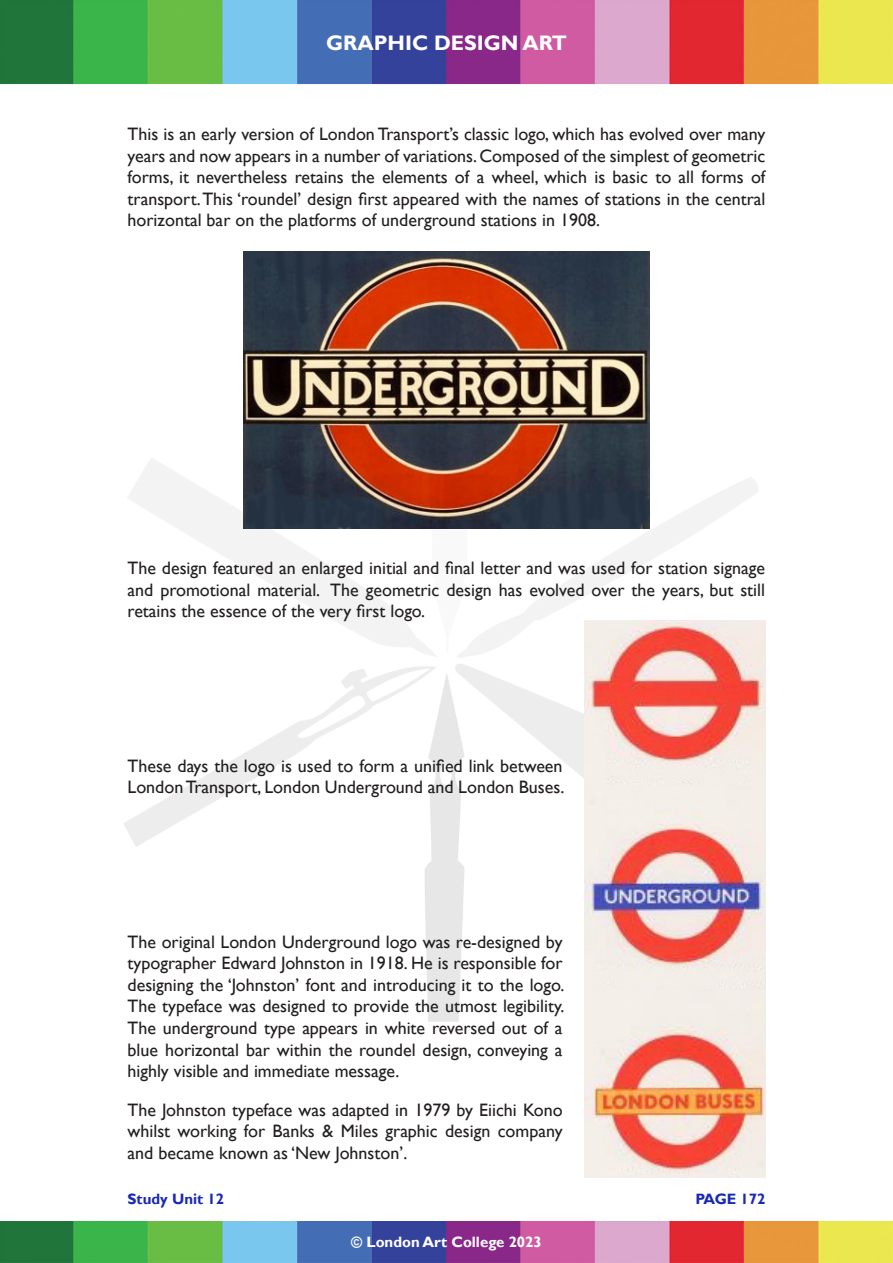
<style>
.page{position:relative;width:893px;height:1263px;background:#fff}
.page>*{position:absolute;margin:0;border:0;box-sizing:border-box;transform-origin:0 0}
.t1{font:700 21px "Gill Sans";color:#fff}
.t2{font:18px/21.6px "Gill Sans";color:#231f20;text-align:justify}
.t3{font:700 15px "Gill Sans";color:#fff}
.t4{font:700 15px "Gill Sans";color:#1a29b5}
</style>
<div class="page">
<img style="left:0;top:0;width:893px;height:1263px">
<img style="left:0;top:85px;width:893px;height:1136px">
<img style="left:244px;top:251px;width:405px;height:278px">
<img style="left:585px;top:621px;width:180px;height:557px">
<p class="t1" style="left:326px;top:30px;width:242px">GRAPHIC DESIGN ART</p>
<p class="t2" style="left:128px;top:123px;width:639px">This is an early version of London Transport’s classic logo, which has evolved over many years and now appears in a number of variations. Composed of the simplest of geometric forms, it nevertheless retains the elements of a wheel, which is basic to all forms of transport. This ‘roundel’ design first appeared with the names of stations in the central horizontal bar on the platforms of underground stations in 1908.</p>
<p class="t2" style="left:128px;top:557px;width:639px">The design featured an enlarged initial and final letter and was used for station signage and promotional material. The geometric design has evolved over the years, but still retains the essence of the very first logo.</p>
<p class="t2" style="left:128px;top:755px;width:438px">These days the logo is used to form a unified link between<br>London Transport, London Underground and London Buses.</p>
<p class="t2" style="left:128px;top:931px;width:438px">The original London Underground logo was re-designed by typographer Edward Johnston in 1918. He is responsible for designing the ‘Johnston’ font and introducing it to the logo.<br>The typeface was designed to provide the utmost legibility.<br>The underground type appears in white reversed out of a blue horizontal bar within the roundel design, conveying a highly visible and immediate message.</p>
<p class="t2" style="left:128px;top:1099px;width:437px">The Johnston typeface was adapted in 1979 by Eiichi Kono whilst working for Banks &amp; Miles graphic design company and became known as ‘New Johnston’.</p>
<p class="t4" style="left:128px;top:1190px;width:98px">Study Unit 12</p>
<p class="t3" style="left:351px;top:1233px;width:192px">© London Art College 2023</p>
<p class="t4" style="left:695px;top:1190px;width:72px">PAGE 172</p>
</div>
